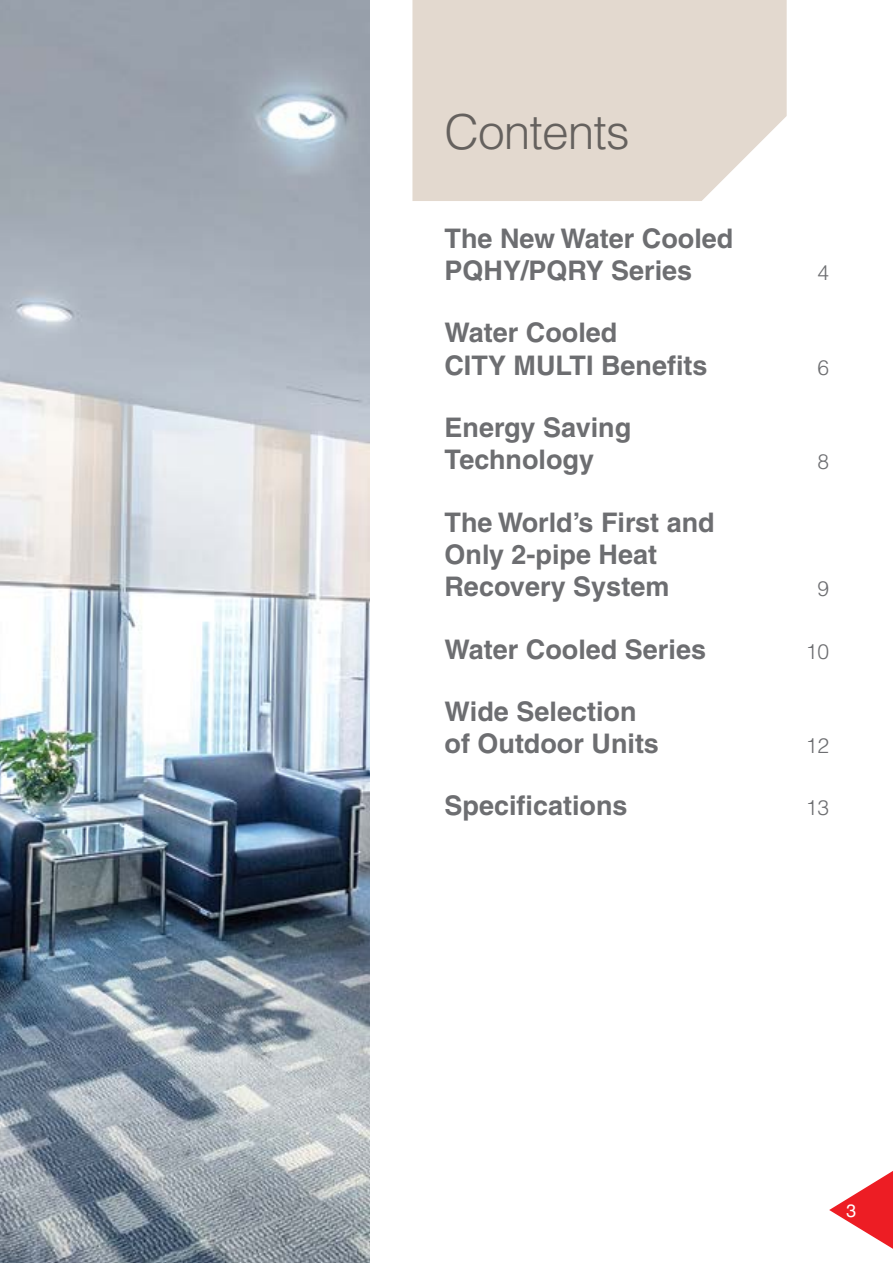
<style>
.page{position:relative;width:893px;height:1263px;background:#fff}
.page>*{position:absolute;margin:0;border:0;box-sizing:border-box;transform-origin:0 0}
.t1{font:300 48px "Helvetica";letter-spacing:-.02em;color:#65615e}
.t2{font:700 27px/32.4px "Helvetica";color:#6d6e71}
.t3{font:300 21px "Helvetica";color:#6d6e71}
.t4{font:18px "Helvetica";color:#fff}
</style>
<div class="page">
<svg style="left:829px;top:1171px;width:64px;height:78px"></svg>
<img style="left:0;top:0;width:370px;height:1263px">
<div style="left:412px;top:0;width:375px;height:201px;background:#e3d9cf"></div>
<h1 class="t1" style="left:444px;top:102px;width:187px">Contents</h1>
<p class="t2" style="left:444px;top:222px;width:290px">The New Water Cooled<br>PQHY/PQRY Series</p>
<p class="t2" style="left:444px;top:316px;width:265px">Water Cooled<br>CITY MULTI Benefits</p>
<p class="t2" style="left:444px;top:411px;width:188px">Energy Saving<br>Technology</p>
<p class="t2" style="left:444px;top:505px;width:272px">The World’s First and<br>Only 2-pipe Heat<br>Recovery System</p>
<p class="t3" style="left:817px;top:260px;width:13px">4</p>
<p class="t3" style="left:817px;top:354px;width:13px">6</p>
<p class="t3" style="left:817px;top:449px;width:13px">8</p>
<p class="t3" style="left:817px;top:576px;width:13px">9</p>
<p class="t2" style="left:444px;top:632px;width:263px">Water Cooled Series</p>
<p class="t3" style="left:806px;top:638px;width:25px">10</p>
<p class="t2" style="left:444px;top:695px;width:216px">Wide Selection of Outdoor Units</p>
<p class="t3" style="left:806px;top:733px;width:25px">12</p>
<p class="t2" style="left:444px;top:789px;width:185px">Specifications</p>
<p class="t3" style="left:806px;top:795px;width:25px">13</p>
<p class="t4" style="left:846px;top:1200px;width:12px">3</p>
</div>
